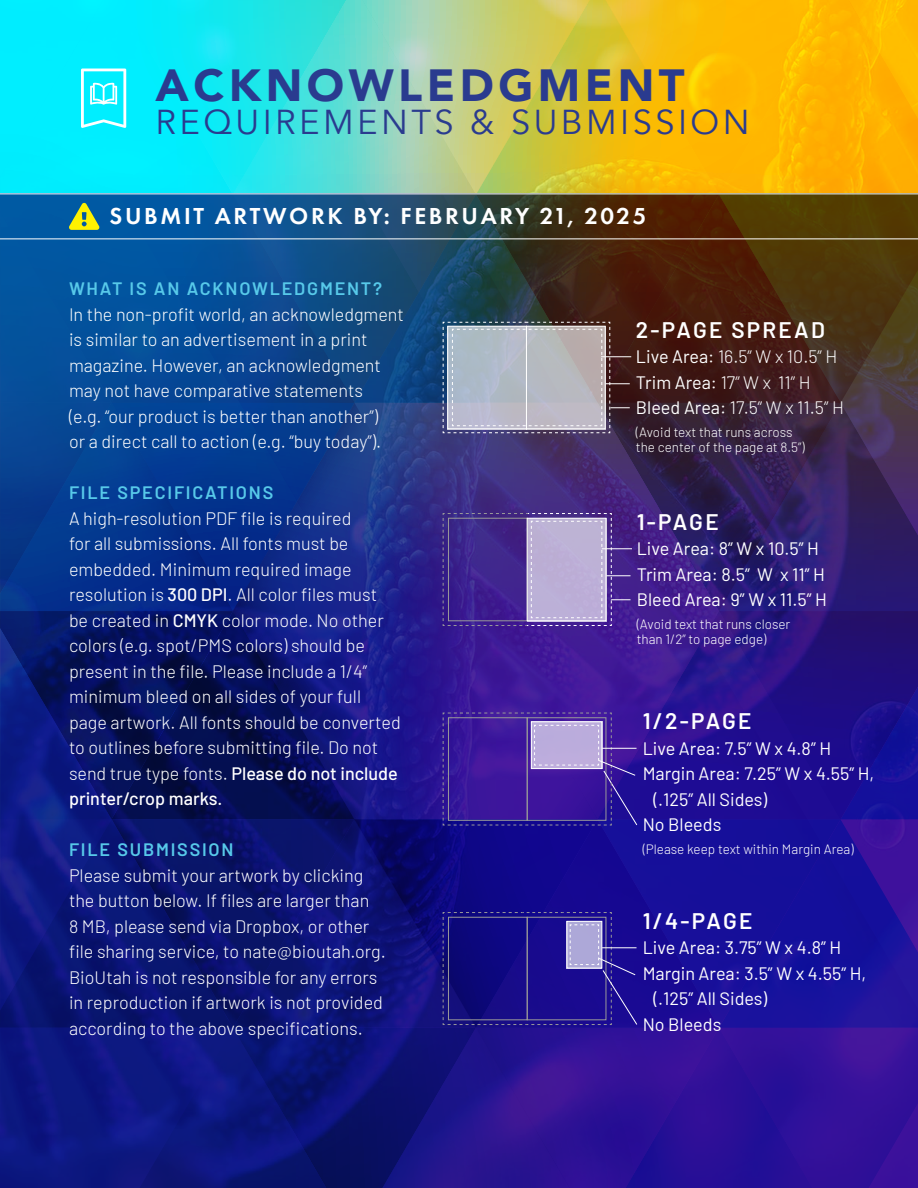
<style>
.page{position:relative;width:918px;height:1188px;background:#fff}
.page>*{position:absolute;margin:0;border:0;box-sizing:border-box;transform-origin:0 0}
.t1{font:900 45px "Avenir";letter-spacing:.1em;color:#2a3b8f}
.t2{font:34.5px "Avenir";letter-spacing:.1em;color:#2a3b8f}
.t3{font:600 24px "Futura PT";letter-spacing:.11em;color:#fff}
.t4{font:600 22.5px "Barlow";letter-spacing:.1em;color:#fff}
.t5{font:300 18px/25.5px "Barlow";color:#fff}
.t6{font:18px/25.5px "Barlow";color:#fff}
.t7{font:600 18px "Barlow";letter-spacing:.1em;color:#57c9e9}
.t8{font:300 13.5px/15px "Barlow";color:#fff}
.s1{font-weight:500}
.s2{font-weight:400}
</style>
<div class="page">
<div style="left:0;top:0;width:139px;height:194px;background:#0ef"></div>
<svg style="left:0;top:195px;width:139px;height:993px;background:#091d7c"></svg>
<img style="left:139px;top:0;width:779px;height:1188px">
<svg style="left:81px;top:69px;width:45px;height:59px"></svg>
<hr style="left:0;top:194px;width:918px;height:1px;background:#fff">
<hr style="left:0;top:238px;width:918px;height:1px;background:#fff">
<svg style="left:0;top:202px;width:111px;height:392px;background:#074a95"></svg>
<h1 class="t1" style="left:156px;top:46px;width:531px">ACKNOWLEDGMENT</h1>
<h2 class="t2" style="left:156px;top:101px;width:596px">REQUIREMENTS &amp; SUBMISSION</h2>
<h3 class="t3" style="left:110px;top:201px;width:538px">SUBMIT ARTWORK BY: FEBRUARY 21, 2025</h3>
<p class="t7" style="left:69px;top:275px;width:315px">WHAT IS AN ACKNOWLEDGMENT?</p>
<p class="t5" style="left:69px;top:300px;width:337px">In the non-profit world, an acknowledgment is similar to an advertisement in a print magazine. However, an acknowledgment may not have comparative statements<br>(e.g. “our product is better than another”)<br>or a direct call to action (e.g. “buy today”).</p>
<p class="t7" style="left:69px;top:479px;width:206px">FILE SPECIFICATIONS</p>
<p class="t5" style="left:69px;top:504px;width:333px">A high-resolution PDF file is required<br>for all submissions. All fonts must be embedded. Minimum required image resolution is <span class="s1">300 DPI</span>. All color files must be created in <span class="s1">CMYK</span> color mode. No other colors (e.g. spot/PMS colors) should be present in the file. Please include a 1/4” minimum bleed on all sides of your full page artwork. All fonts should be converted to outlines before submitting file. Do not send true type fonts. <span class="s1">Please do not include printer/crop marks.</span></p>
<p class="t7" style="left:69px;top:836px;width:166px">FILE SUBMISSION</p>
<p class="t5" style="left:69px;top:861px;width:318px">Please submit your artwork by clicking the button below. If files are larger than<br>8 MB, please send via Dropbox, or other file sharing service, to nate@bioutah.org.<br>BioUtah is not responsible for any errors in reproduction if artwork is not provided according to the above specifications.</p>
<p class="t4" style="left:636px;top:313px;width:190px">2-PAGE SPREAD</p>
<p class="t5" style="left:636px;top:343px;width:209px"><span class="s2">Live Area:</span> 16.5” W x 10.5” H<br><span class="s2">Trim Area:</span> 17” W x 11” H<br><span class="s2">Bleed Area:</span> 17.5” W x 11.5” H</p>
<p class="t8" style="left:636px;top:423px;width:170px">(Avoid text that runs across the center of the page at 8.5”)</p>
<p class="t4" style="left:637px;top:505px;width:83px">1-PAGE</p>
<p class="t6" style="left:637px;top:535px;width:192px">Live Area: 8” W x 10.5” H<br>Trim Area: 8.5” W x 11” H<br>Bleed Area: 9” W x 11.5” H</p>
<p class="t8" style="left:637px;top:615px;width:155px">(Avoid text that runs closer than 1/2” to page edge)</p>
<p class="t4" style="left:643px;top:705px;width:110px">1/2-PAGE</p>
<p class="t6" style="left:643px;top:734px;width:190px">Live Area: 7.5” W x 4.8” H</p>
<p class="t6" style="left:643px;top:760px;width:233px">Margin Area: 7.25” W x 4.55” H,</p>
<p class="t6" style="left:654px;top:785px;width:115px">(.125” All Sides)</p>
<p class="t6" style="left:643px;top:811px;width:80px">No Bleeds</p>
<p class="t8" style="left:643px;top:840px;width:212px">(Please keep text within Margin Area)</p>
<p class="t4" style="left:643px;top:904px;width:111px">1/4-PAGE</p>
<p class="t6" style="left:643px;top:934px;width:200px">Live Area: 3.75” W x 4.8” H</p>
<p class="t6" style="left:643px;top:959px;width:225px">Margin Area: 3.5” W x 4.55” H,</p>
<p class="t6" style="left:654px;top:985px;width:115px">(.125” All Sides)</p>
<p class="t6" style="left:643px;top:1010px;width:80px">No Bleeds</p>
</div>
